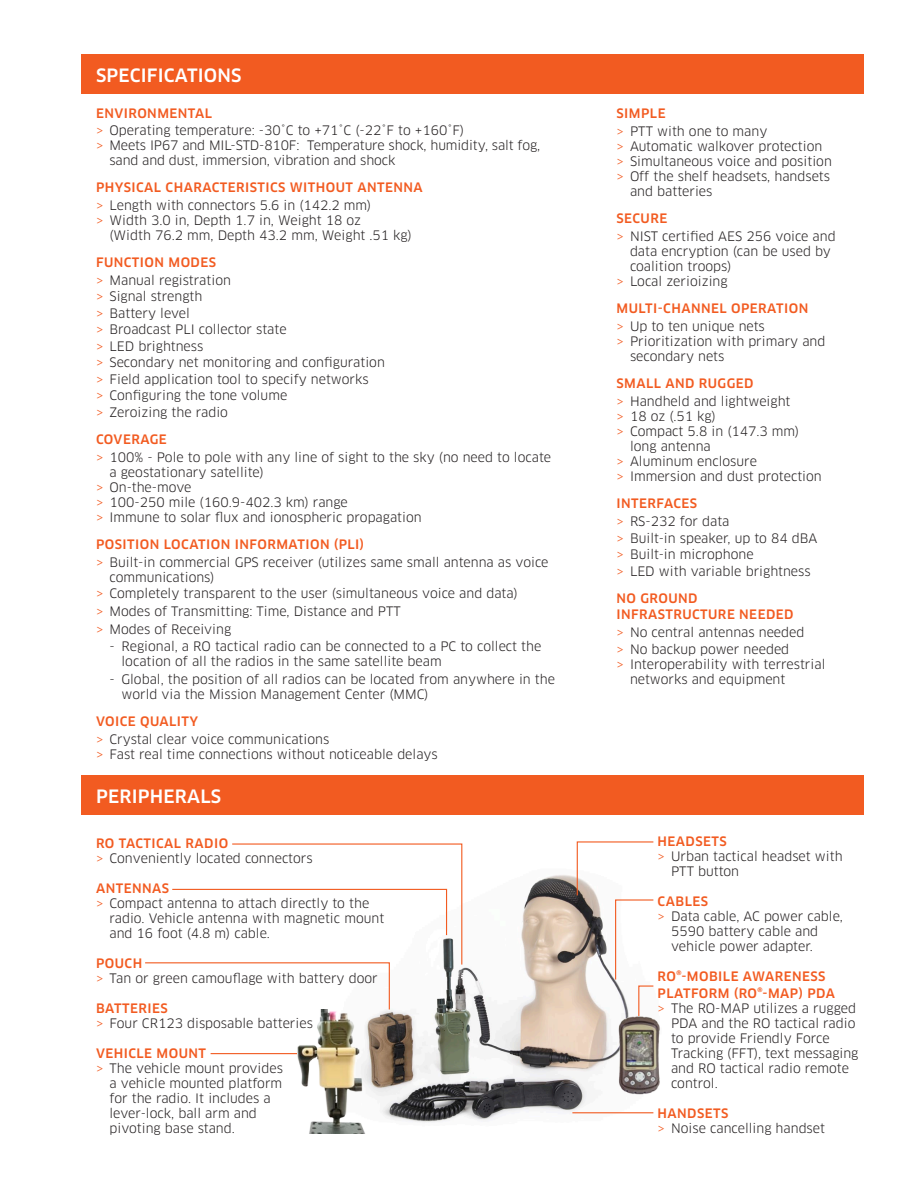
<style>
.page{position:relative;width:918px;height:1188px;background:#fff}
.page>*{position:absolute;margin:0;border:0;box-sizing:border-box;transform-origin:0 0}
.Chart_Headline{font:500 18px "Clan Pro";letter-spacing:.01em;color:#fff}
.Body_bullets_8_5_12{font:12.75px/15px "Clan Pro";color:#231f20}
.Body_Subhead_8_5_12{font:500 12.75px/16.5px "Clan Pro";letter-spacing:.035em;color:#f25b21}
.s1{color:#f25b21}
</style>
<div class="page">
<div style="left:81px;top:54px;width:783px;height:40px;background:#f25b21"></div>
<div style="left:81px;top:776px;width:783px;height:39px;background:#f25b21"></div>
<img style="left:379px;top:875px;width:275px;height:248px">
<svg style="left:576px;top:841px;width:78px;height:176px"></svg>
<svg style="left:145px;top:843px;width:318px;height:168px"></svg>
<img style="left:613px;top:1013px;width:47px;height:82px">
<img style="left:296px;top:1009px;width:83px;height:125px">
<hr style="left:211px;top:1053px;width:86px;height:1px;background:#f25b21">
<hr style="left:572px;top:1112px;width:81px;height:1px;background:#f25b21">
<p class="Chart_Headline" style="left:96px;top:65px;width:147px">SPECIFICATIONS</p>
<p class="Body_Subhead_8_5_12" style="left:96px;top:105px;width:118px">ENVIRONMENTAL</p>
<p class="Body_bullets_8_5_12" style="left:96px;top:122px;width:370px"><span class="s1">&gt;</span> Operating temperature: -30˚C to +71˚C (-22˚F to +160˚F)</p>
<p class="Body_bullets_8_5_12" style="left:110px;top:137px;width:432px;text-indent:-14px"><span class="s1">&gt;</span> Meets IP67 and MIL-STD-810F: Temperature shock, humidity, salt fog, sand and dust, immersion, vibration and shock</p>
<p class="Body_Subhead_8_5_12" style="left:96px;top:179px;width:328px">PHYSICAL CHARACTERISTICS WITHOUT ANTENNA</p>
<p class="Body_bullets_8_5_12" style="left:96px;top:197px;width:277px"><span class="s1">&gt;</span> Length with connectors 5.6 in (142.2 mm)</p>
<p class="Body_bullets_8_5_12" style="left:110px;top:212px;width:304px;text-indent:-14px"><span class="s1">&gt;</span> Width 3.0 in, Depth 1.7 in, Weight 18 oz<br>(Width 76.2 mm, Depth 43.2 mm, Weight .51 kg)</p>
<p class="Body_Subhead_8_5_12" style="left:96px;top:254px;width:122px">FUNCTION MODES</p>
<p class="Body_bullets_8_5_12" style="left:96px;top:272px;width:136px"><span class="s1">&gt;</span> Manual registration</p>
<p class="Body_bullets_8_5_12" style="left:96px;top:289px;width:108px"><span class="s1">&gt;</span> Signal strength</p>
<p class="Body_bullets_8_5_12" style="left:96px;top:305px;width:96px"><span class="s1">&gt;</span> Battery level</p>
<p class="Body_bullets_8_5_12" style="left:96px;top:322px;width:192px"><span class="s1">&gt;</span> Broadcast PLI collector state</p>
<p class="Body_bullets_8_5_12" style="left:96px;top:338px;width:109px"><span class="s1">&gt;</span> LED brightness</p>
<p class="Body_bullets_8_5_12" style="left:96px;top:355px;width:290px"><span class="s1">&gt;</span> Secondary net monitoring and configuration</p>
<p class="Body_bullets_8_5_12" style="left:96px;top:371px;width:274px"><span class="s1">&gt;</span> Field application tool to specify networks</p>
<p class="Body_bullets_8_5_12" style="left:96px;top:388px;width:193px"><span class="s1">&gt;</span> Configuring the tone volume</p>
<p class="Body_bullets_8_5_12" style="left:96px;top:404px;width:134px"><span class="s1">&gt;</span> Zeroizing the radio</p>
<p class="Body_Subhead_8_5_12" style="left:96px;top:431px;width:72px">COVERAGE</p>
<p class="Body_bullets_8_5_12" style="left:110px;top:449px;width:443px;text-indent:-14px"><span class="s1">&gt;</span> 100% - Pole to pole with any line of sight to the sky (no need to locate a geostationary satellite)</p>
<p class="Body_bullets_8_5_12" style="left:96px;top:479px;width:97px"><span class="s1">&gt;</span> On-the-move</p>
<p class="Body_bullets_8_5_12" style="left:96px;top:494px;width:253px"><span class="s1">&gt;</span> 100-250 mile (160.9-402.3 km) range</p>
<p class="Body_bullets_8_5_12" style="left:96px;top:509px;width:327px"><span class="s1">&gt;</span> Immune to solar flux and ionospheric propagation</p>
<p class="Body_Subhead_8_5_12" style="left:96px;top:536px;width:270px">POSITION LOCATION INFORMATION (PLI)</p>
<p class="Body_bullets_8_5_12" style="left:110px;top:554px;width:441px;text-indent:-14px"><span class="s1">&gt;</span> Built-in commercial GPS receiver (utilizes same small antenna as voice communications)</p>
<p class="Body_bullets_8_5_12" style="left:96px;top:586px;width:423px"><span class="s1">&gt;</span> Completely transparent to the user (simultaneous voice and data)</p>
<p class="Body_bullets_8_5_12" style="left:96px;top:604px;width:306px"><span class="s1">&gt;</span> Modes of Transmitting: Time, Distance and PTT</p>
<p class="Body_bullets_8_5_12" style="left:96px;top:622px;width:137px"><span class="s1">&gt;</span> Modes of Receiving</p>
<p class="Body_bullets_8_5_12" style="left:122px;top:638px;width:421px;text-indent:-12px">- Regional, a RO tactical radio can be connected to a PC to collect the location of all the radios in the same satellite beam</p>
<p class="Body_bullets_8_5_12" style="left:122px;top:671px;width:435px;text-indent:-12px">- Global, the position of all radios can be located from anywhere in the world via the Mission Management Center (MMC)</p>
<p class="Body_Subhead_8_5_12" style="left:96px;top:713px;width:104px">VOICE QUALITY</p>
<p class="Body_bullets_8_5_12" style="left:96px;top:731px;width:235px"><span class="s1">&gt;</span> Crystal clear voice communications</p>
<p class="Body_bullets_8_5_12" style="left:96px;top:746px;width:343px"><span class="s1">&gt;</span> Fast real time connections without noticeable delays</p>
<p class="Chart_Headline" style="left:96px;top:786px;width:127px">PERIPHERALS</p>
<p class="Body_Subhead_8_5_12" style="left:96px;top:835px;width:134px">RO TACTICAL RADIO</p>
<p class="Body_bullets_8_5_12" style="left:96px;top:851px;width:218px"><span class="s1">&gt;</span> Conveniently located connectors</p>
<p class="Body_Subhead_8_5_12" style="left:96px;top:880px;width:75px">ANTENNAS</p>
<p class="Body_bullets_8_5_12" style="left:110px;top:896px;width:276px;text-indent:-14px"><span class="s1">&gt;</span> Compact antenna to attach directly to the radio. Vehicle antenna with magnetic mount and 16 foot (4.8 m) cable.</p>
<p class="Body_Subhead_8_5_12" style="left:96px;top:955px;width:48px">POUCH</p>
<p class="Body_bullets_8_5_12" style="left:96px;top:971px;width:283px"><span class="s1">&gt;</span> Tan or green camouflage with battery door</p>
<p class="Body_Subhead_8_5_12" style="left:96px;top:1000px;width:73px">BATTERIES</p>
<p class="Body_bullets_8_5_12" style="left:96px;top:1016px;width:219px"><span class="s1">&gt;</span> Four CR123 disposable batteries</p>
<p class="Body_Subhead_8_5_12" style="left:96px;top:1045px;width:111px">VEHICLE MOUNT</p>
<p class="Body_bullets_8_5_12" style="left:110px;top:1061px;width:175px;text-indent:-14px"><span class="s1">&gt;</span> The vehicle mount provides a vehicle mounted platform for the radio. It includes a lever-lock, ball arm and pivoting base stand.</p>
<p class="Body_Subhead_8_5_12" style="left:617px;top:105px;width:51px">SIMPLE</p>
<p class="Body_bullets_8_5_12" style="left:616px;top:124px;width:152px"><span class="s1">&gt;</span> PTT with one to many</p>
<p class="Body_bullets_8_5_12" style="left:616px;top:139px;width:207px"><span class="s1">&gt;</span> Automatic walkover protection</p>
<p class="Body_bullets_8_5_12" style="left:616px;top:154px;width:217px"><span class="s1">&gt;</span> Simultaneous voice and position</p>
<p class="Body_bullets_8_5_12" style="left:630px;top:169px;width:202px;text-indent:-14px"><span class="s1">&gt;</span> Off the shelf headsets, handsets and batteries</p>
<p class="Body_Subhead_8_5_12" style="left:617px;top:210px;width:52px">SECURE</p>
<p class="Body_bullets_8_5_12" style="left:630px;top:229px;width:207px;text-indent:-14px"><span class="s1">&gt;</span> NIST certified AES 256 voice and data encryption (can be used by coalition troops)</p>
<p class="Body_bullets_8_5_12" style="left:616px;top:274px;width:113px"><span class="s1">&gt;</span> Local zerioizing</p>
<p class="Body_Subhead_8_5_12" style="left:617px;top:300px;width:193px">MULTI-CHANNEL OPERATION</p>
<p class="Body_bullets_8_5_12" style="left:616px;top:319px;width:150px"><span class="s1">&gt;</span> Up to ten unique nets</p>
<p class="Body_bullets_8_5_12" style="left:630px;top:334px;width:197px;text-indent:-14px"><span class="s1">&gt;</span> Prioritization with primary and secondary nets</p>
<p class="Body_Subhead_8_5_12" style="left:617px;top:375px;width:138px">SMALL AND RUGGED</p>
<p class="Body_bullets_8_5_12" style="left:616px;top:394px;width:175px"><span class="s1">&gt;</span> Handheld and lightweight</p>
<p class="Body_bullets_8_5_12" style="left:616px;top:409px;width:101px"><span class="s1">&gt;</span> 18 oz (.51 kg)</p>
<p class="Body_bullets_8_5_12" style="left:630px;top:424px;width:171px;text-indent:-14px"><span class="s1">&gt;</span> Compact 5.8 in (147.3 mm) long antenna</p>
<p class="Body_bullets_8_5_12" style="left:616px;top:454px;width:142px"><span class="s1">&gt;</span> Aluminum enclosure</p>
<p class="Body_bullets_8_5_12" style="left:616px;top:469px;width:207px"><span class="s1">&gt;</span> Immersion and dust protection</p>
<p class="Body_Subhead_8_5_12" style="left:617px;top:495px;width:82px">INTERFACES</p>
<p class="Body_bullets_8_5_12" style="left:616px;top:514px;width:114px"><span class="s1">&gt;</span> RS-232 for data</p>
<p class="Body_bullets_8_5_12" style="left:616px;top:530px;width:202px"><span class="s1">&gt;</span> Built-in speaker, up to 84 dBA</p>
<p class="Body_bullets_8_5_12" style="left:616px;top:547px;width:139px"><span class="s1">&gt;</span> Built-in microphone</p>
<p class="Body_bullets_8_5_12" style="left:616px;top:563px;width:196px"><span class="s1">&gt;</span> LED with variable brightness</p>
<p class="Body_Subhead_8_5_12" style="left:617px;top:590px;width:179px">NO GROUND<br>INFRASTRUCTURE NEEDED</p>
<p class="Body_bullets_8_5_12" style="left:616px;top:625px;width:190px"><span class="s1">&gt;</span> No central antennas needed</p>
<p class="Body_bullets_8_5_12" style="left:616px;top:641px;width:174px"><span class="s1">&gt;</span> No backup power needed</p>
<p class="Body_bullets_8_5_12" style="left:630px;top:656px;width:197px;text-indent:-14px"><span class="s1">&gt;</span> Interoperability with terrestrial networks and equipment</p>
<p class="Body_Subhead_8_5_12" style="left:658px;top:834px;width:71px">HEADSETS</p>
<p class="Body_bullets_8_5_12" style="left:671px;top:849px;width:173px;text-indent:-14px"><span class="s1">&gt;</span> Urban tactical headset with<br>PTT button</p>
<p class="Body_Subhead_8_5_12" style="left:658px;top:894px;width:52px">CABLES</p>
<p class="Body_bullets_8_5_12" style="left:671px;top:909px;width:173px;text-indent:-14px"><span class="s1">&gt;</span> Data cable, AC power cable,<br>5590 battery cable and vehicle power adapter.</p>
<p class="Body_Subhead_8_5_12" style="left:658px;top:969px;width:179px">RO®-MOBILE AWARENESS<br>PLATFORM (RO®-MAP) PDA</p>
<p class="Body_bullets_8_5_12" style="left:671px;top:1001px;width:189px;text-indent:-14px"><span class="s1">&gt;</span> The RO-MAP utilizes a rugged<br>PDA and the RO tactical radio to provide Friendly Force<br>Tracking (FFT), text messaging and RO tactical radio remote control.</p>
<p class="Body_Subhead_8_5_12" style="left:658px;top:1105px;width:72px">HANDSETS</p>
<p class="Body_bullets_8_5_12" style="left:658px;top:1121px;width:169px"><span class="s1">&gt;</span> Noise cancelling handset</p>
</div>
